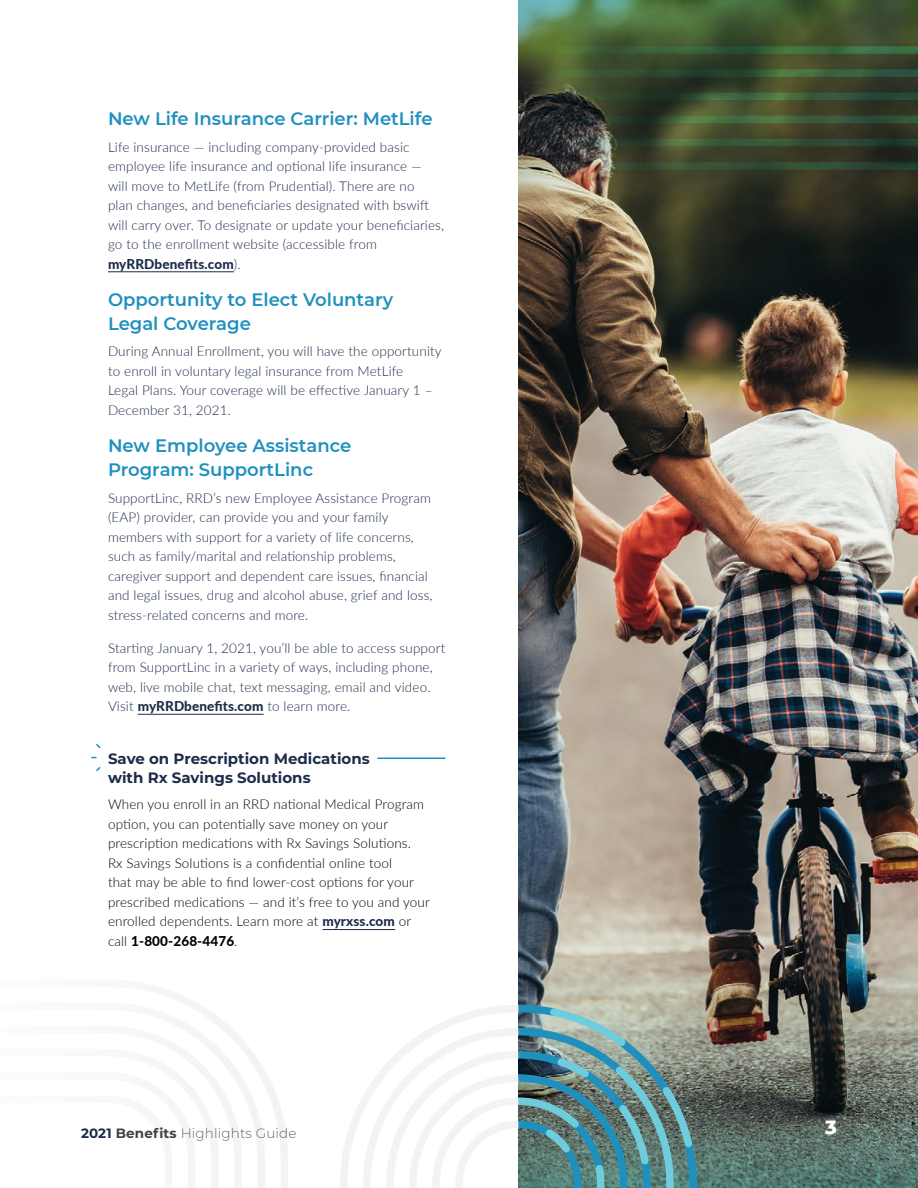
<style>
.page{position:relative;width:918px;height:1188px;background:#fff}
.page>*{position:absolute;margin:0;border:0;box-sizing:border-box;transform-origin:0 0}
.t1{font:800 19.5px "Montserrat";color:#fff}
.t2{font:600 18px/24px "Montserrat";color:#1f90be}
.t3{font:700 15px/19.5px "Montserrat";color:#1d2c4a}
.t4{font:300 13.5px/19.5px "Lato";letter-spacing:.01em;color:#1d2c4a}
.t5{font:300 13.5px/19.5px "Lato";letter-spacing:.01em;color:#000}
.t6{font:300 13.5px "Montserrat";letter-spacing:.01em;color:#636466}
.s1{font-weight:800}
.s2{font-weight:800;color:#1d2c4a}
.s3{font-weight:700;color:#1d2c4a}
.s4{font-weight:700;color:#414142}
</style>
<div class="page">
<img style="left:558px;top:258px;width:360px;height:672px">
<svg style="left:518px;top:258px;width:40px;height:672px;background:#3f4246"></svg>
<img style="left:518px;top:930px;width:400px;height:258px">
<svg style="left:518px;top:0;width:400px;height:258px;background:#484f36"></svg>
<svg style="left:340px;top:1001px;width:361px;height:187px"></svg>
<svg style="left:173px;top:992px;width:115px;height:196px"></svg>
<svg style="left:518px;top:43px;width:400px;height:128px;background:#3b482f"></svg>
<hr style="left:108px;top:271px;width:126px;height:1px;background:#1d2c4a">
<hr style="left:138px;top:714px;width:126px;height:1px;background:#1d2c4a">
<hr style="left:322px;top:929px;width:73px;height:1px;background:#1d2c4a">
<hr style="left:377px;top:758px;width:68px;height:1px;background:#1f90be">
<svg style="left:91px;top:744px;width:10px;height:28px"></svg>
<h2 class="t2" style="left:108px;top:106px;width:326px">New Life Insurance Carrier: MetLife</h2>
<p class="t4" style="left:108px;top:137px;width:338px">Life insurance — including company-provided basic employee life insurance and optional life insurance — will move to MetLife (from Prudential). There are no<br>plan changes, and beneficiaries designated with bswift will carry over. To designate or update your beneficiaries, go to the enrollment website (accessible from <span class="s1">myRRDbenefits.com</span>).</p>
<h2 class="t2" style="left:108px;top:287px;width:287px">Opportunity to Elect Voluntary<br>Legal Coverage</h2>
<p class="t4" style="left:108px;top:341px;width:335px">During Annual Enrollment, you will have the opportunity to enroll in voluntary legal insurance from MetLife<br>Legal Plans. Your coverage will be effective January 1 – December 31, 2021.</p>
<h2 class="t2" style="left:108px;top:433px;width:245px">New Employee Assistance<br>Program: SupportLinc</h2>
<p class="t4" style="left:108px;top:488px;width:326px">SupportLinc, RRD’s new Employee Assistance Program (EAP) provider, can provide you and your family members with support for a variety of life concerns, such as family/marital and relationship problems, caregiver support and dependent care issues, financial and legal issues, drug and alcohol abuse, grief and loss, stress-related concerns and more.</p>
<p class="t4" style="left:108px;top:638px;width:339px">Starting January 1, 2021, you’ll be able to access support from SupportLinc in a variety of ways, including phone, web, live mobile chat, text messaging, email and video.<br>Visit <span class="s1">myRRDbenefits.com</span> to learn more.</p>
<p class="t3" style="left:108px;top:748px;width:263px">Save on Prescription Medications with Rx Savings Solutions</p>
<p class="t5" style="left:108px;top:794px;width:323px">When you enroll in an RRD national Medical Program option, you can potentially save money on your prescription medications with Rx Savings Solutions.<br>Rx Savings Solutions is a confidential online tool<br>that may be able to find lower-cost options for your prescribed medications — and it’s free to you and your enrolled dependents. Learn more at <span class="s2">myrxss.com</span> or call <span class="s1">1-800-268-4476</span>.</p>
<p class="t6" style="left:81px;top:1124px;width:217px"><span class="s3">2021</span> <span class="s4">Benefits</span> Highlights Guide</p>
<h1 class="t1" style="left:825px;top:1113px;width:13px">3</h1>
</div>
